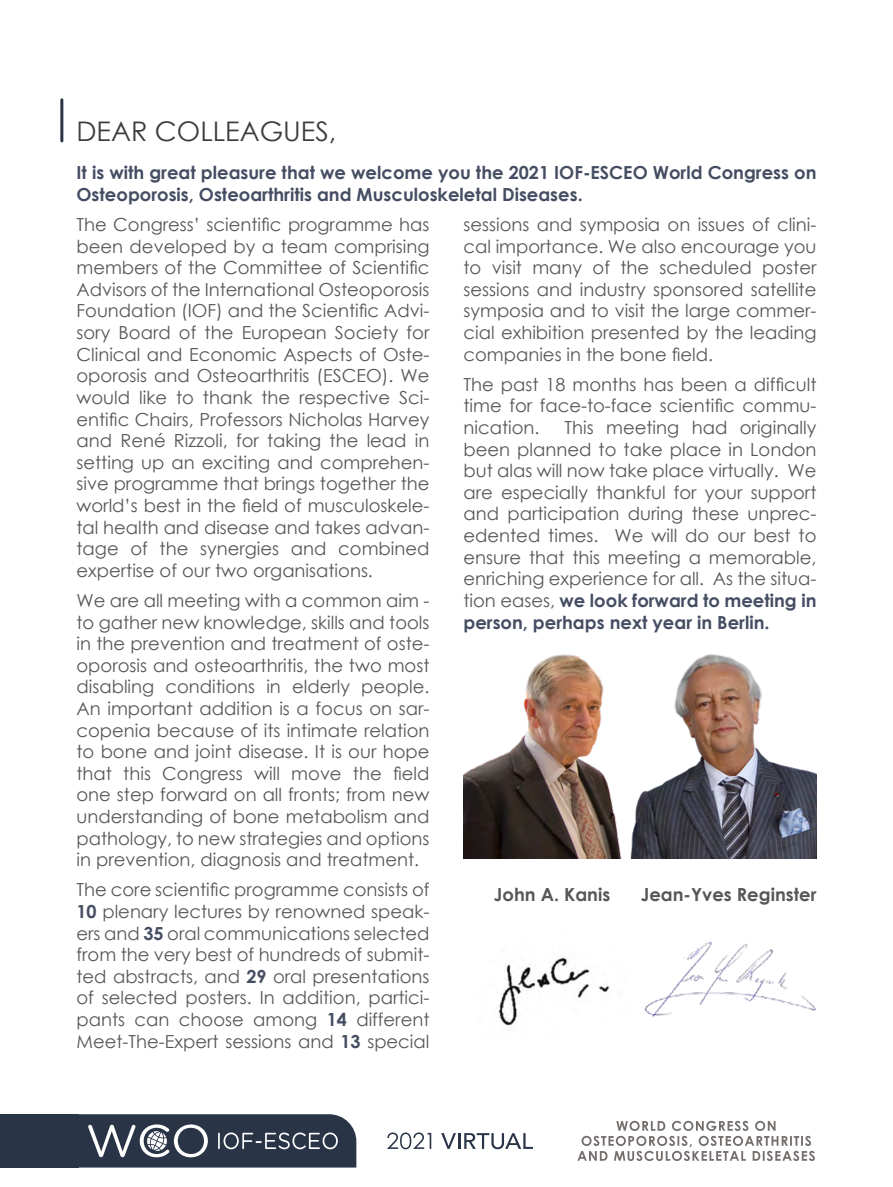
<style>
.page{position:relative;width:893px;height:1187px;background:#fff}
.page>*{position:absolute;margin:0;border:0;box-sizing:border-box;transform-origin:0 0}
.t1{font:27px "Century Gothic 2";color:#3c3c3b}
.t2{font:18px/21.6px "Century Gothic 2";color:#575756}
.t3{font:18px/21.6px "Century Gothic 3";color:#575756;text-align:justify}
.t4{font:18px/21.6px "Century Gothic Bold 2";color:#454d62}
.t5{font:18px "Century Gothic Bold 2";color:#575756}
.s1{font-family:"Century Gothic 3"}
.s2{font-family:"Century Gothic Bold 2";color:#454d62}
.s3{font-family:"Century Gothic 2"}
.s4{font-family:"Century Gothic 2";color:#575756}
</style>
<div class="page">
<div style="left:0;top:1114px;width:79px;height:53px;background:#2a3447"></div>
<svg style="left:577px;top:1120px;width:238px;height:40px"></svg>
<svg style="left:79px;top:1114px;width:277px;height:53px;background:#464f5f"></svg>
<svg style="left:387px;top:1132px;width:44px;height:17px"></svg>
<svg style="left:441px;top:1133px;width:92px;height:16px"></svg>
<hr style="left:60px;top:100px;width:3px;height:41px;background:#2a3447">
<img style="left:499px;top:955px;width:111px;height:72px">
<img style="left:644px;top:941px;width:172px;height:76px">
<img style="left:708px;top:654px;width:108px;height:204px">
<img style="left:463px;top:654px;width:245px;height:204px">
<h1 class="t1" style="left:77px;top:112px;width:261px">DEAR COLLEAGUES,</h1>
<p class="t4" style="left:77px;top:161px;width:741px">It is with great pleasure that we welcome you the 2021 IOF-ESCEO World Congress on<br>Osteoporosis, Osteoarthritis and Musculoskeletal Diseases.</p>
<p class="t2" style="left:77px;top:213px;width:354px">The Congress’ scientific programme has</p>
<p class="t3" style="left:77px;top:235px;width:354px">been developed by a team comprising</p>
<p class="t2" style="left:77px;top:257px;width:354px">members of the Committee of Scientific</p>
<p class="t3" style="left:77px;top:278px;width:354px">Advisors of the International Osteoporosis</p>
<p class="t2" style="left:77px;top:300px;width:354px">Foundation (IOF) and the Scientific Advi<span class="s1">-</span></p>
<p class="t3" style="left:77px;top:321px;width:354px">sory Board of the European Society for Clinical and Economic Aspects of Oste&shy;oporosis and Osteoarthritis (ESCEO). We</p>
<p class="t2" style="left:77px;top:386px;width:354px;text-align:justify">would like to thank the respective Sci&shy;entific Chairs, Professors Nicholas Harvey and René Rizzoli, for taking the lead in</p>
<p class="t3" style="left:77px;top:451px;width:354px">setting up an exciting and comprehen&shy;sive programme that brings together the</p>
<p class="t2" style="left:77px;top:494px;width:354px">world’s best in the field of musculoskele&shy;tal health and disease and takes advan<span class="s1">-</span></p>
<p class="t3" style="left:77px;top:537px;width:354px">tage of the synergies and combined</p>
<p class="t2" style="left:77px;top:555px;width:354px;line-height:30.2px">expertise of our two organisations.<br>We are all meeting with a common aim -</p>
<p class="t2" style="left:77px;top:611px;width:354px">to gather new knowledge, skills and tools</p>
<p class="t3" style="left:77px;top:632px;width:354px">in the prevention and treatment of oste-</p>
<p class="t2" style="left:77px;top:654px;width:354px">oporosis and osteoarthritis, the two most</p>
<p class="t3" style="left:77px;top:675px;width:354px">disabling conditions in elderly people.<br>An important addition is a focus on sar&shy;copenia because of its intimate relation</p>
<p class="t2" style="left:77px;top:740px;width:354px;text-align:justify">to bone and joint disease. It is our hope that this Congress will move the field one step forward on all fronts; from new</p>
<p class="t3" style="left:77px;top:805px;width:354px">understanding of bone metabolism and</p>
<p class="t2" style="left:77px;top:827px;width:354px">pathology, to new strategies and options in prevention, diagnosis and treatment.</p>
<p class="t2" style="left:77px;top:878px;width:354px">The core scientific programme consists of<br><span class="s2">10</span> plenary lectures by renowned speak<span class="s1">-</span></p>
<p class="t3" style="left:77px;top:921px;width:354px">ers and <span class="s2">35</span> oral communications selected from the very best of hundreds of submit&shy;<span class="s3">ted abstracts, and</span> <span class="s2">29</span> oral presentations</p>
<p class="t2" style="left:77px;top:986px;width:354px">of selected posters. In addition, partici<span class="s1">-</span></p>
<p class="t3" style="left:77px;top:1008px;width:354px">pants can choose among <span class="s2">14</span> different<br>Meet-The-Expert sessions and <span class="s2">13</span> special</p>
<p class="t3" style="left:463px;top:213px;width:354px">sessions and symposia on issues of clini&shy;cal importance. We also encourage you to visit many of the scheduled poster sessions and industry sponsored satellite symposia and to visit the large commer&shy;cial exhibition presented by the leading</p>
<p class="t2" style="left:463px;top:339px;width:354px;line-height:30.2px">companies in the bone field.<br>The past 18 months has been a difficult</p>
<p class="t2" style="left:463px;top:395px;width:354px">time for face-to-face scientific commu<span class="s1">-</span></p>
<p class="t3" style="left:463px;top:416px;width:77px">nication.</p>
<p class="t3" style="left:564px;top:416px;width:253px">This meeting had originally</p>
<p class="t2" style="left:463px;top:438px;width:354px;text-align:justify">been planned to take place in London but alas will now take place virtually. We are especially thankful for your support</p>
<p class="t3" style="left:463px;top:503px;width:354px">and participation during these unprec-</p>
<p class="t2" style="left:463px;top:524px;width:354px">edented times. We will do our best to ensure that this meeting a memorable,</p>
<p class="t3" style="left:463px;top:567px;width:354px">enriching experience for all. As the situa-</p>
<p class="t4" style="left:463px;top:588px;width:354px"><span class="s4">tion eases,</span> we look forward to meeting in person, perhaps next year in Berlin.</p>
<p class="t5" style="left:494px;top:880px;width:118px">John A. Kanis</p>
<p class="t5" style="left:641px;top:880px;width:177px">Jean-Yves Reginster</p>
</div>
